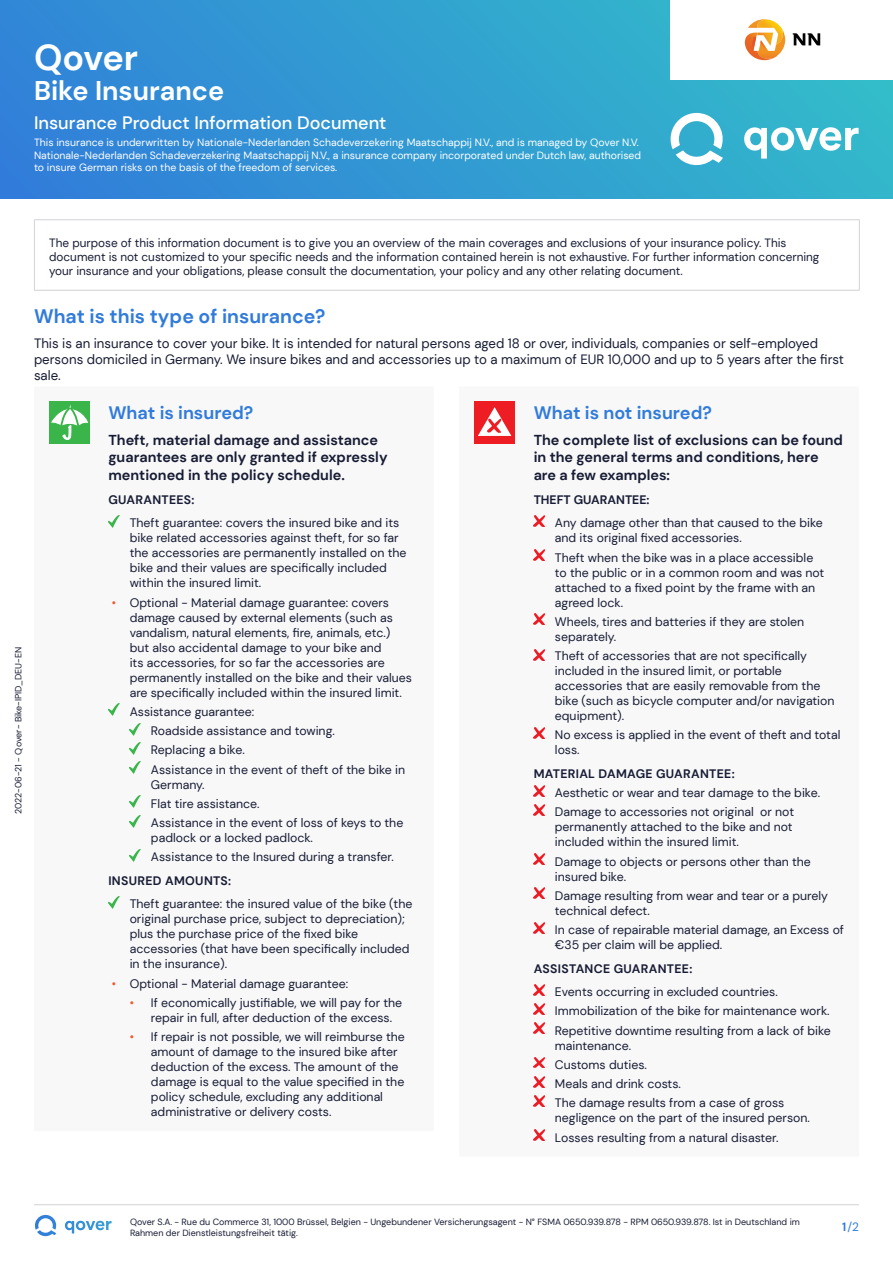
<style>
.page{position:relative;width:893px;height:1263px;background:#fff}
.page>*{position:absolute;margin:0;border:0;box-sizing:border-box;transform-origin:0 0}
.t1{font:700 36px "DM Sans";letter-spacing:-.01em;color:#fff}
.t2{font:700 27px "DM Sans";color:#fff}
.t3{font:700 19.5px "DM Sans";color:#317bda}
.t4{font:500 18px "DM Sans";color:#fff}
.t5{font:700 18px "DM Sans";color:#317bda}
.t6{font:700 14.4px/17.7px "DM Sans";color:#171c34}
.t7{font:13.5px/16.2px "DM Sans";color:#171c34}
.t8{font:12.3px/15px "DM Sans";color:#171c34}
.t9{font:700 12.3px "DM Sans";letter-spacing:.025em;color:#171c34}
.t10{font:700 12.3px "DM Sans";color:#171c34}
.t11{font:12px/14.4px "DM Sans";color:#171c34}
.t12{font:12px "DM Sans";color:#317bda}
.t13{font:10.5px/12.6px "DM Sans";color:#fff}
.t14{font:9px/10.8px "DM Sans";color:#171c34}
.s1{color:#f1592a}
.s2{font-weight:700}
</style>
<div class="page">
<hr style="left:34px;top:1204px;width:825px;height:1px;background:#d1d2d6">
<svg style="left:35px;top:1215px;width:75px;height:18px"></svg>
<hr style="left:34px;top:219px;width:826px;height:1px;background:#d1d2d6">
<hr style="left:34px;top:220px;width:1px;height:70px;background:#d1d2d6">
<hr style="left:859px;top:220px;width:1px;height:70px;background:#d1d2d6">
<hr style="left:34px;top:290px;width:826px;height:1px;background:#d1d2d6">
<div style="left:49px;top:401px;width:41px;height:43px;background:#3ab54a"></div>
<svg style="left:51px;top:404px;width:38px;height:36px"></svg>
<svg style="left:108px;top:515px;width:11px;height:12px"></svg>
<svg style="left:108px;top:704px;width:11px;height:12px"></svg>
<svg style="left:130px;top:723px;width:10px;height:12px"></svg>
<svg style="left:130px;top:742px;width:10px;height:12px"></svg>
<svg style="left:130px;top:762px;width:10px;height:11px"></svg>
<svg style="left:130px;top:796px;width:10px;height:12px"></svg>
<svg style="left:130px;top:815px;width:10px;height:12px"></svg>
<svg style="left:130px;top:849px;width:10px;height:12px"></svg>
<svg style="left:108px;top:896px;width:11px;height:12px"></svg>
<div style="left:474px;top:401px;width:41px;height:43px;background:#ee1d23"></div>
<svg style="left:478px;top:407px;width:33px;height:29px"></svg>
<svg style="left:534px;top:515px;width:10px;height:11px"></svg>
<svg style="left:534px;top:550px;width:10px;height:10px"></svg>
<svg style="left:534px;top:614px;width:10px;height:11px"></svg>
<svg style="left:534px;top:649px;width:10px;height:11px"></svg>
<svg style="left:534px;top:727px;width:10px;height:11px"></svg>
<svg style="left:534px;top:785px;width:10px;height:11px"></svg>
<svg style="left:534px;top:804px;width:10px;height:11px"></svg>
<svg style="left:534px;top:854px;width:10px;height:10px"></svg>
<svg style="left:534px;top:888px;width:10px;height:11px"></svg>
<svg style="left:534px;top:922px;width:10px;height:11px"></svg>
<svg style="left:534px;top:984px;width:10px;height:11px"></svg>
<svg style="left:534px;top:1003px;width:10px;height:11px"></svg>
<svg style="left:534px;top:1023px;width:10px;height:10px"></svg>
<svg style="left:534px;top:1057px;width:10px;height:11px"></svg>
<svg style="left:534px;top:1076px;width:10px;height:11px"></svg>
<svg style="left:534px;top:1095px;width:10px;height:11px"></svg>
<svg style="left:534px;top:1130px;width:10px;height:10px"></svg>
<div style="left:0;top:0;width:893px;height:198px;background:linear-gradient(to right,#3181d8,#33bbca)"></div>
<svg style="left:671px;top:113px;width:188px;height:52px"></svg>
<div style="left:671px;top:0;width:222px;height:79px;background:#fff"></div>
<svg style="left:745px;top:19px;width:40px;height:42px"></svg>
<svg style="left:793px;top:33px;width:27px;height:12px"></svg>
<h1 class="t1" style="left:34px;top:35px;width:106px">Qover</h1>
<h2 class="t2" style="left:34px;top:74px;width:192px">Bike Insurance</h2>
<h3 class="t4" style="left:34px;top:112px;width:354px">Insurance Product Information Document</h3>
<p class="t13" style="left:34px;top:136px;width:609px">This insurance is underwritten by Nationale-Nederlanden Schadeverzekering Maatschappij N.V., and is managed by Qover N.V.<br>Nationale-Nederlanden Schadeverzekering Maatschappij N.V., a insurance company incorporated under Dutch law, authorised to insure German risks on the basis of the freedom of services.</p>
<p class="t14" style="left:13px;top:814px;width:169px;rotate:-90deg">2022-06-21 - Qover- Bike-IPID_DEU-EN</p>
<p class="t11" style="left:49px;top:235px;width:772px">The purpose of this information document is to give you an overview of the main coverages and exclusions of your insurance policy. This document is not customized to your specific needs and the information contained herein is not exhaustive. For further information concerning your insurance and your obligations, please consult the documentation, your policy and any other relating document.</p>
<h3 class="t3" style="left:34px;top:304px;width:293px">What is this type of insurance?</h3>
<p class="t7" style="left:34px;top:335px;width:811px">This is an insurance to cover your bike. It is intended for natural persons aged 18 or over, individuals, companies or self-employed persons domiciled in Germany. We insure bikes and and accessories up to a maximum of EUR 10,000 and up to 5 years after the first sale.</p>
<h3 class="t5" style="left:108px;top:402px;width:146px">What is insured?</h3>
<p class="t6" style="left:108px;top:431px;width:281px">Theft, material damage and assistance guarantees are only granted if expressly mentioned in the policy schedule.</p>
<p class="t9" style="left:108px;top:492px;width:88px">GUARANTEES:</p>
<p class="t8" style="left:130px;top:515px;width:278px">Theft guarantee: covers the insured bike and its bike related accessories against theft, for so far the accessories are permanently installed on the bike and their values are specifically included within the insured limit.</p>
<p class="t8" style="left:130px;top:595px;width:284px;text-indent:-18px"><span class="s1">•</span> Optional - Material damage guarantee: covers damage caused by external elements (such as vandalism, natural elements, fire, animals, etc.) but also accidental damage to your bike and<br>its accessories, for so far the accessories are permanently installed on the bike and their values are specifically included within the insured limit.</p>
<p class="t8" style="left:151px;top:702px;width:256px;line-height:19.2px;text-indent:-21px">Assistance guarantee:<br>Roadside assistance and towing.<br>Replacing a bike.<br>Assistance in the event of theft of the bike in</p>
<p class="t8" style="left:151px;top:775px;width:254px;line-height:19.2px">Germany.<br>Flat tire assistance.<br>Assistance in the event of loss of keys to the</p>
<p class="t8" style="left:151px;top:828px;width:244px;line-height:19.2px">padlock or a locked padlock.<br>Assistance to the Insured during a transfer.</p>
<p class="t9" style="left:108px;top:873px;width:124px">INSURED AMOUNTS:</p>
<p class="t8" style="left:130px;top:896px;width:284px">Theft guarantee: the insured value of the bike (the original purchase price, subject to depreciation); plus the purchase price of the fixed bike accessories (that have been specifically included in the insurance).</p>
<p class="t8" style="left:112px;top:976px;width:238px"><span class="s1">•</span> Optional - Material damage guarantee:</p>
<p class="t8" style="left:151px;top:995px;width:253px;text-indent:-21px"><span class="s1">•</span> If economically justifiable, we will pay for the repair in full, after deduction of the excess.</p>
<p class="t8" style="left:151px;top:1029px;width:255px;text-indent:-21px"><span class="s1">•</span> If repair is not possible, we will reimburse the amount of damage to the insured bike after deduction of the excess. The amount of the damage is equal to the value specified in the policy schedule, excluding any additional administrative or delivery costs.</p>
<h3 class="t5" style="left:534px;top:402px;width:180px">What is not insured?</h3>
<p class="t6" style="left:534px;top:431px;width:311px">The complete list of exclusions can be found in the general terms and conditions, here are a few examples:</p>
<p class="t10" style="left:534px;top:492px;width:117px">THEFT GUARANTEE:</p>
<p class="t8" style="left:555px;top:515px;width:269px">Any damage other than that caused to the bike and its original fixed accessories.</p>
<p class="t8" style="left:555px;top:550px;width:271px">Theft when the bike was in a place accessible to the public or in a common room and was not attached to a fixed point by the frame with an agreed lock.</p>
<p class="t8" style="left:555px;top:614px;width:251px">Wheels, tires and batteries if they are stolen separately.</p>
<p class="t8" style="left:555px;top:648px;width:281px">Theft of accessories that are not specifically included in the insured limit, or portable accessories that are easily removable from the bike (such as bicycle computer and/or navigation equipment).</p>
<p class="t8" style="left:555px;top:727px;width:287px">No excess is applied in the event of theft and total loss.</p>
<p class="t9" style="left:534px;top:766px;width:202px">MATERIAL DAMAGE GUARANTEE:</p>
<p class="t8" style="left:555px;top:783px;width:267px;line-height:19.2px">Aesthetic or wear and tear damage to the bike.<br>Damage to accessories not original or not</p>
<p class="t8" style="left:555px;top:819px;width:239px">permanently attached to the bike and not included within the insured limit.</p>
<p class="t8" style="left:555px;top:854px;width:257px">Damage to objects or persons other than the insured bike.</p>
<p class="t8" style="left:555px;top:888px;width:275px">Damage resulting from wear and tear or a purely technical defect.</p>
<p class="t8" style="left:555px;top:922px;width:291px">In case of repairable material damage, an Excess of €35 per claim will be applied.</p>
<p class="t9" style="left:534px;top:961px;width:160px">ASSISTANCE GUARANTEE:</p>
<p class="t8" style="left:555px;top:982px;width:277px;line-height:19.2px">Events occurring in excluded countries.<br>Immobilization of the bike for maintenance work.<br>Repetitive downtime resulting from a lack of bike</p>
<p class="t8" style="left:555px;top:1036px;width:231px;line-height:19.2px">maintenance.<br>Customs duties.<br>Meals and drink costs.<br>The damage results from a case of gross</p>
<p class="t8" style="left:555px;top:1108px;width:256px;line-height:19.2px">negligence on the part of the insured person.<br>Losses resulting from a natural disaster.</p>
<p class="t14" style="left:130px;top:1217px;width:671px">Qover S.A. - Rue du Commerce 31, 1000 Brüssel, Belgien - Ungebundener Versicherungsagent - N° FSMA 0650.939.878 - RPM 0650.939.878. Ist in Deutschland im<br>Rahmen der Dienstleistungsfreiheit tätig.</p>
<p class="t12" style="left:842px;top:1220px;width:18px"><span class="s2">1</span>/2</p>
</div>
